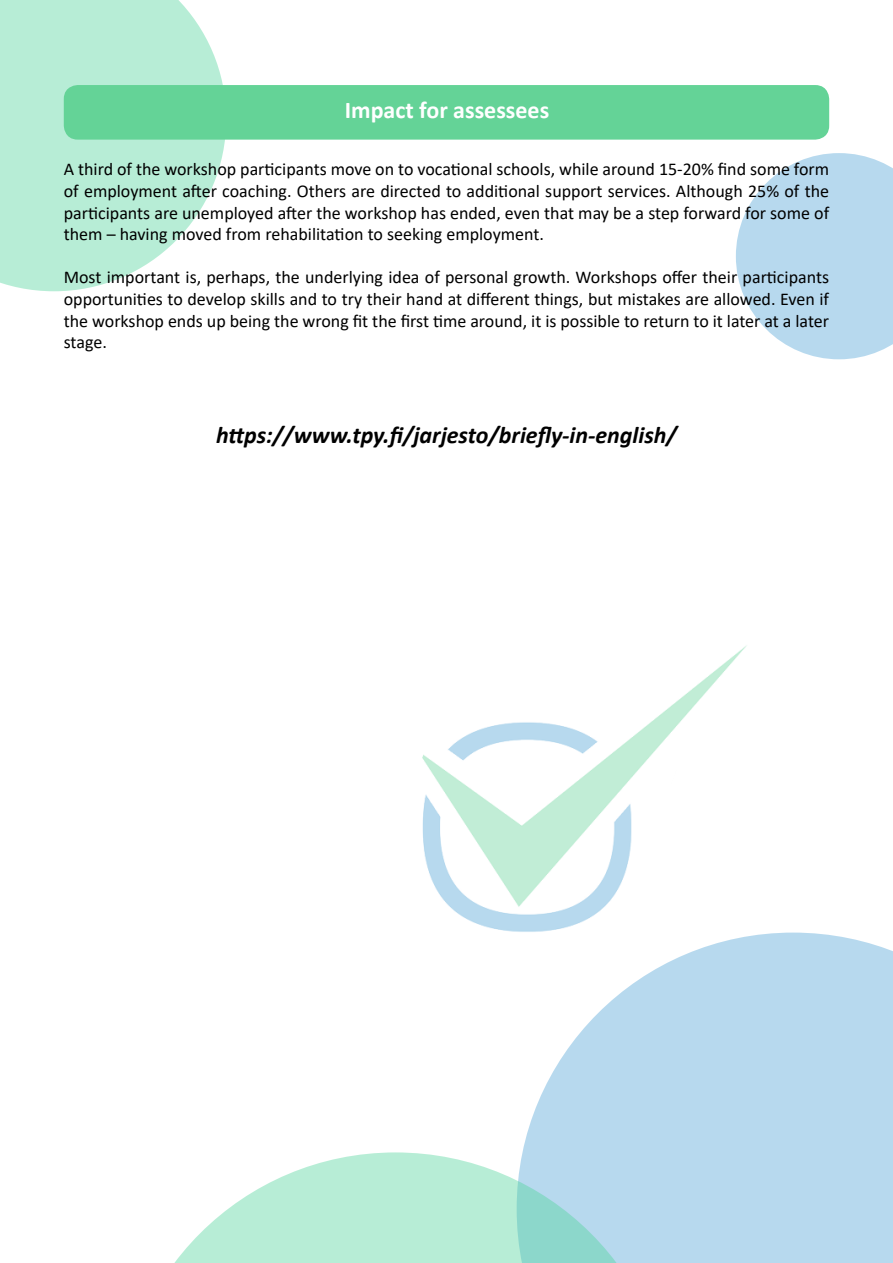
<style>
.page{position:relative;width:893px;height:1263px;background:#fff}
.page>*{position:absolute;margin:0;border:0;box-sizing:border-box;transform-origin:0 0}
.t1{font:italic 700 24px "Calibri";color:#000}
.t2{font:700 24px "Calibri";color:#fff}
.t3{font:18px/21.6px "Calibri";color:#000;text-align:justify}
</style>
<div class="page">
<svg style="left:0;top:0;width:225px;height:291px;fill:#b7edd6"></svg>
<svg style="left:736px;top:153px;width:157px;height:206px"></svg>
<svg style="left:522px;top:932px;width:371px;height:331px;fill:#b7d9ee"></svg>
<svg style="left:174px;top:1152px;width:498px;height:111px;fill:#b7edd6"></svg>
<img style="left:422px;top:645px;width:327px;height:304px">
<div style="left:64px;top:85px;width:765px;height:55px;background:#64d397;border-radius:14px"></div>
<h1 class="t2" style="left:345px;top:93px;width:206px">Impact for assessees</h1>
<p class="t3" style="left:64px;top:158px;width:767px">A third of the workshop participants move on to vocational schools, while around 15-20% find some form of employment after coaching. Others are directed to additional support services. Although 25% of the participants are unemployed after the workshop has ended, even that may be a step forward for some of them – having moved from rehabilitation to seeking employment.</p>
<p class="t3" style="left:64px;top:266px;width:767px">Most important is, perhaps, the underlying idea of personal growth. Workshops offer their participants opportunities to develop skills and to try their hand at different things, but mistakes are allowed. Even if the workshop ends up being the wrong fit the first time around, it is possible to return to it later at a later stage.</p>
<h1 class="t1" style="left:216px;top:418px;width:462px">https://www.tpy.fi/jarjesto/briefly-in-english/</h1>
</div>
